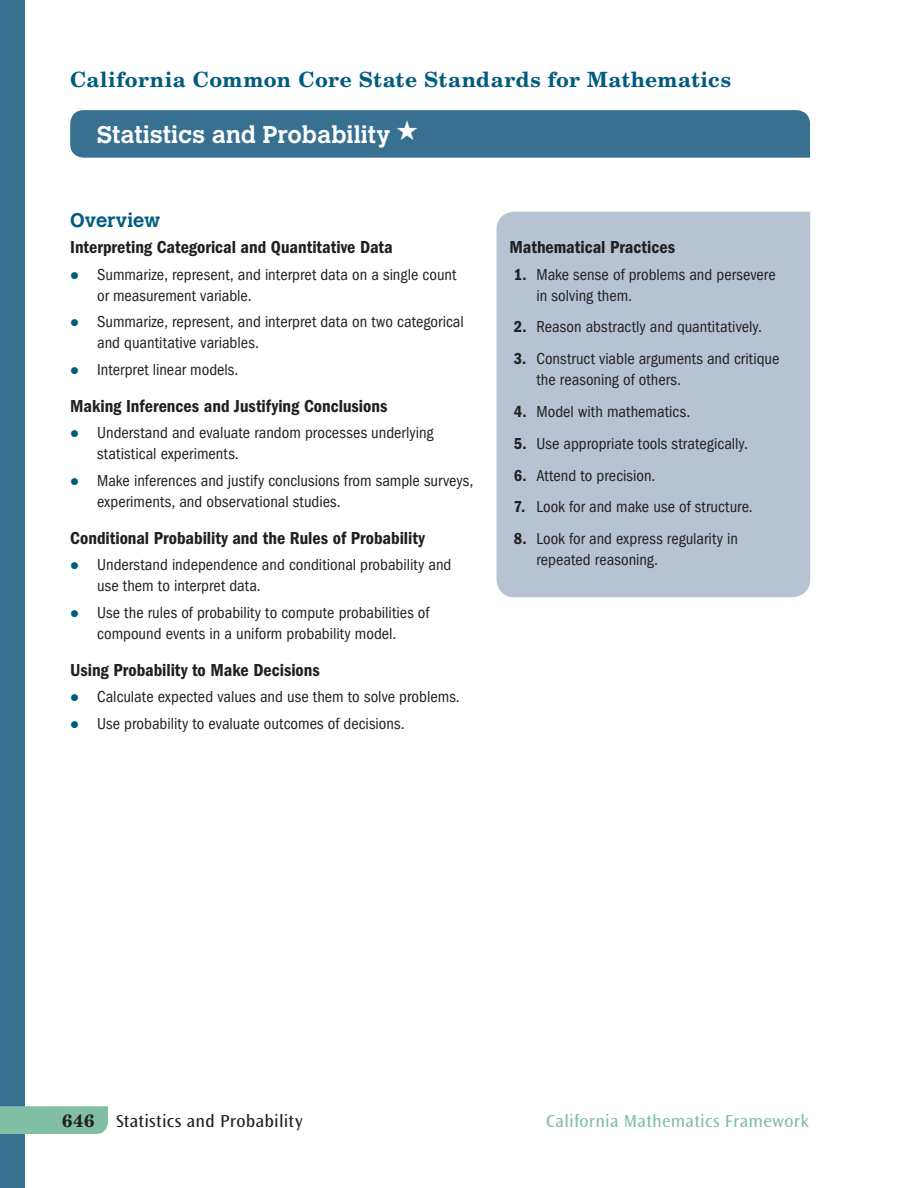
<style>
.page{position:relative;width:918px;height:1188px;background:#fff}
.page>*{position:absolute;margin:0;border:0;box-sizing:border-box;transform-origin:0 0}
.t1{font:700 24px "Calvert";color:#fff}
.t2{font:700 21px "New Century Schlbk";letter-spacing:.02em;color:#015b7e}
.t3{font:700 19.5px "Calvert";letter-spacing:.005em;color:#015b7e}
.t4{font:600 condensed 18px "Franklin Gothic";color:#231f20}
.t5{font:18px "Ocean Sans MM 403 475";letter-spacing:.01em;color:#80bfa4}
.t6{font:18px "Ocean Sans MM 403 475";letter-spacing:.015em;color:#231f20}
.t7{font:condensed 16.5px/21px "Franklin Gothic";color:#231f20}
.s1{color:#015b7e}
.s2{font-weight:600}
.s3{font-family:"New Century Schlbk";font-weight:700}
</style>
<div class="page">
<div style="left:0;top:0;width:26px;height:1188px;background:#377090"></div>
<div style="left:0;top:1106px;width:108px;height:28px;background:#80bfa4"></div>
<div style="left:496px;top:212px;width:314px;height:385px;background:#b7c2d2"></div>
<div style="left:70px;top:110px;width:740px;height:48px;background:#377090"></div>
<p class="t2" style="left:70px;top:66px;width:662px">California Common Core State Standards for Mathematics</p>
<p class="t1" style="left:97px;top:120px;width:295px">Statistics and Probability</p>
<p class="t3" style="left:70px;top:208px;width:92px">Overview</p>
<p class="t4" style="left:70px;top:237px;width:324px">Interpreting Categorical and Quantitative Data</p>
<p class="t7" style="left:97px;top:264px;width:361px;text-indent:-27px"><span class="s1">●</span> Summarize, represent, and interpret data on a single count or measurement variable.</p>
<p class="t7" style="left:97px;top:311px;width:368px;text-indent:-27px"><span class="s1">●</span> Summarize, represent, and interpret data on two categorical and quantitative variables.</p>
<p class="t7" style="left:70px;top:359px;width:170px"><span class="s1">●</span> Interpret linear models.</p>
<p class="t4" style="left:70px;top:396px;width:319px">Making Inferences and Justifying Conclusions</p>
<p class="t7" style="left:97px;top:422px;width:338px;text-indent:-27px"><span class="s1">●</span> Understand and evaluate random processes underlying statistical experiments.</p>
<p class="t7" style="left:97px;top:470px;width:378px;text-indent:-27px"><span class="s1">●</span> Make inferences and justify conclusions from sample surveys, experiments, and observational studies.</p>
<p class="t4" style="left:70px;top:528px;width:356px">Conditional Probability and the Rules of Probability</p>
<p class="t7" style="left:97px;top:554px;width:356px;text-indent:-27px"><span class="s1">●</span> Understand independence and conditional probability and use them to interpret data.</p>
<p class="t7" style="left:70px;top:602px;width:361px;text-align:center"><span class="s1">●</span> Use the rules of probability to compute probabilities of compound events in a uniform probability model.</p>
<p class="t4" style="left:70px;top:660px;width:251px">Using Probability to Make Decisions</p>
<p class="t7" style="left:70px;top:686px;width:391px"><span class="s1">●</span> Calculate expected values and use them to solve problems.</p>
<p class="t7" style="left:70px;top:713px;width:336px"><span class="s1">●</span> Use probability to evaluate outcomes of decisions.</p>
<p class="t4" style="left:509px;top:237px;width:167px">Mathematical Practices</p>
<p class="t7" style="left:536px;top:264px;width:241px;text-indent:-22px"><span class="s2">1.</span> Make sense of problems and persevere in solving them.</p>
<p class="t7" style="left:514px;top:317px;width:250px"><span class="s2">2.</span> Reason abstractly and quantitatively.</p>
<p class="t7" style="left:536px;top:348px;width:244px;text-indent:-22px"><span class="s2">3.</span> Construct viable arguments and critique the reasoning of others.</p>
<p class="t7" style="left:514px;top:401px;width:178px"><span class="s2">4.</span> Model with mathematics.</p>
<p class="t7" style="left:514px;top:433px;width:236px"><span class="s2">5.</span> Use appropriate tools strategically.</p>
<p class="t7" style="left:514px;top:465px;width:143px"><span class="s2">6.</span> Attend to precision.</p>
<p class="t7" style="left:514px;top:497px;width:240px"><span class="s2">7.</span> Look for and make use of structure.</p>
<p class="t7" style="left:536px;top:528px;width:203px;text-indent:-22px"><span class="s2">8.</span> Look for and express regularity in repeated reasoning.</p>
<p class="t6" style="left:62px;top:1111px;width:242px"><span class="s3">646</span> Statistics and Probability</p>
<p class="t5" style="left:546px;top:1111px;width:264px">California Mathematics Framework</p>
</div>
